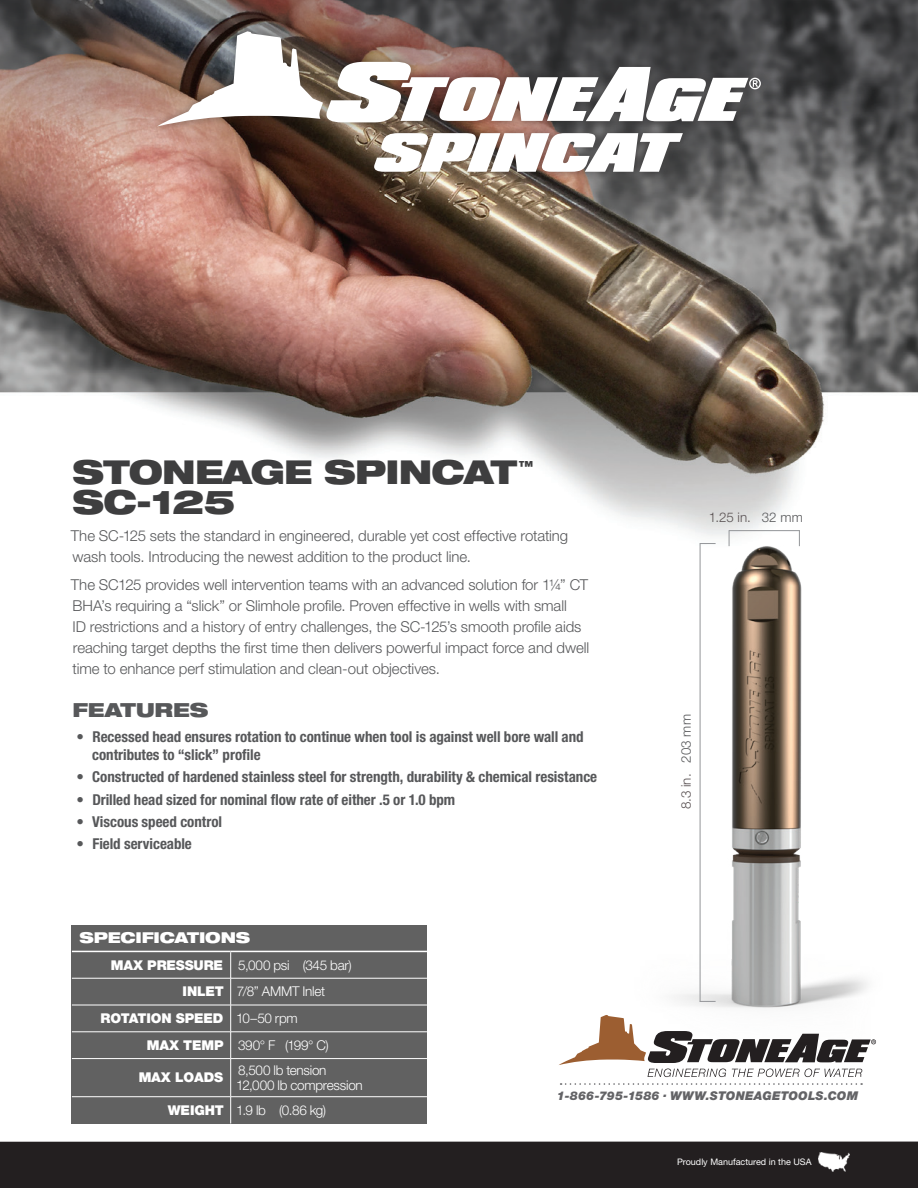
<style>
.page{position:relative;width:918px;height:1188px;background:#fff}
.page>*{position:absolute;margin:0;border:0;box-sizing:border-box;transform-origin:0 0}
.t1{font:900 expanded 33px "Helvetica Neue LT Std";letter-spacing:-.025em;color:#3e3e3f}
.t2{font:900 expanded 19.5px "Helvetica Neue LT Std";letter-spacing:-.005em;color:#57585a}
.t3{font:300 15px/21px "Helvetica Neue LT Std";letter-spacing:-.005em;color:#57585a}
.t4{font:700 condensed 15px/18px "Helvetica Neue LT Std";letter-spacing:-.005em;color:#57585a}
.t5{font:900 expanded 15px "Helvetica Neue LT Std";letter-spacing:-.01em;color:#fff}
.t6{font:900 expanded 13.95px "Helvetica Neue LT Std";color:#3e3e3f}
.t7{font:300 13.5px/15px "Helvetica Neue LT Std";letter-spacing:-.02em;color:#fff}
.t8{font:900 13.5px "Helvetica Neue LT Std";letter-spacing:-.01em;color:#fff}
.t9{font:300 13.35px "Helvetica Neue LT Std";letter-spacing:.01em;color:#5a5253}
.t10{font:italic 900 12.15px "Helvetica Neue LT Std";letter-spacing:.005em;color:#636366}
.t11{font:9px "Helvetica Neue LT Std";color:#fff}
.s1{color:#57585a}
.s2{font-weight:900}
.s3{font-weight:300}
</style>
<div class="page">
<img style="left:0;top:318px;width:918px;height:196px">
<div style="left:0;top:1142px;width:918px;height:46px;background:#231f20"></div>
<svg style="left:559px;top:1015px;width:60px;height:50px"></svg>
<svg style="left:561px;top:1083px;width:58px;height:2px"></svg>
<img style="left:819px;top:1153px;width:31px;height:19px">
<img style="left:619px;top:505px;width:272px;height:580px">
<svg style="left:700px;top:543px;width:16px;height:1px"></svg>
<svg style="left:701px;top:1001px;width:15px;height:1px"></svg>
<hr style="left:700px;top:544px;width:1px;height:458px;background:#939598">
<svg style="left:799px;top:531px;width:1px;height:15px"></svg>
<svg style="left:729px;top:531px;width:1px;height:15px"></svg>
<hr style="left:729px;top:530px;width:71px;height:1px;background:#939598">
<div style="left:72px;top:925px;width:355px;height:199px;background:#616161"></div>
<hr style="left:72px;top:978px;width:159px;height:1px;background:#fff">
<hr style="left:231px;top:978px;width:196px;height:1px;background:#fff">
<hr style="left:72px;top:1005px;width:159px;height:1px;background:#fff">
<hr style="left:231px;top:1005px;width:196px;height:1px;background:#fff">
<hr style="left:72px;top:1032px;width:159px;height:1px;background:#fff">
<hr style="left:231px;top:1032px;width:196px;height:1px;background:#fff">
<svg style="left:230px;top:952px;width:1px;height:106px"></svg>
<hr style="left:72px;top:1058px;width:159px;height:1px;background:#fff">
<hr style="left:231px;top:1058px;width:196px;height:1px;background:#fff">
<hr style="left:230px;top:1059px;width:1px;height:38px;background:#fff">
<svg style="left:230px;top:1097px;width:1px;height:27px"></svg>
<hr style="left:72px;top:951px;width:159px;height:1px;background:#fff">
<hr style="left:231px;top:951px;width:196px;height:1px;background:#fff">
<hr style="left:72px;top:1096px;width:159px;height:1px;background:#fff">
<hr style="left:231px;top:1096px;width:196px;height:1px;background:#fff">
<img style="left:0;top:0;width:918px;height:318px">
<div style="left:151px;top:24px;width:618px;height:156px;background:#231f20;opacity:.42"></div>
<svg style="left:157px;top:31px;width:604px;height:95px"></svg>
<svg style="left:374px;top:133px;width:309px;height:39px"></svg>
<h1 class="t1" style="left:72px;top:450px;width:446px">STONEAGE SPINCAT</h1>
<p class="t6" style="left:519px;top:457px;width:15px">™</p>
<h1 class="t1" style="left:72px;top:480px;width:164px">SC-125</h1>
<p class="t3" style="left:71px;top:525px;width:499px">The SC-125 sets the standard in engineered, durable yet cost effective rotating wash tools. Introducing the newest addition to the product line.</p>
<p class="t3" style="left:71px;top:574px;width:520px">The SC125 provides well intervention teams with an advanced solution for 1¼” CT BHA’s requiring a “slick” or Slimhole profile. Proven effective in wells with small<br>ID restrictions and a history of entry challenges, the SC-125’s smooth profile aids reaching target depths the first time then delivers powerful impact force and dwell time to enhance perf stimulation and clean-out objectives.</p>
<h2 class="t2" style="left:72px;top:697px;width:138px">FEATURES</h2>
<p class="t4" style="left:92px;top:727px;width:493px;text-indent:-16px">• Recessed head ensures rotation to continue when tool is against well bore wall and contributes to “slick” profile</p>
<p class="t4" style="left:76px;top:768px;width:522px">• Constructed of hardened stainless steel for strength, durability &amp; chemical resistance</p>
<p class="t4" style="left:76px;top:790px;width:380px">• Drilled head sized for nominal flow rate of either .5 or 1.0 bpm</p>
<p class="t4" style="left:76px;top:812px;width:147px">• Viscous speed control</p>
<p class="t4" style="left:76px;top:835px;width:117px">• Field serviceable</p>
<p class="t9" style="left:709px;top:509px;width:95px">1.25 in. <span class="s1">32 mm</span></p>
<p class="t9" style="left:678px;top:809px;width:97px;rotate:-90deg">8.3 in. <span class="s1">203 mm</span></p>
<p class="t5" style="left:79px;top:928px;width:172px">SPECIFICATIONS</p>
<p class="t7" style="left:111px;top:957px;width:242px"><span class="s2">MAX PRESSURE</span> 5,000 psi (345 bar)</p>
<p class="t7" style="left:183px;top:984px;width:144px"><span class="s2">INLET</span> 7/8” AMMT Inlet</p>
<p class="t8" style="left:100px;top:1010px;width:199px">ROTATION SPEED <span class="s3">10–50 rpm</span></p>
<p class="t7" style="left:147px;top:1037px;width:184px"><span class="s2">MAX TEMP</span> 390° F (199° C)</p>
<p class="t8" style="left:139px;top:1070px;width:86px">MAX LOADS</p>
<p class="t7" style="left:236px;top:1062px;width:128px">8,500 lb tension<br>12,000 lb compression</p>
<p class="t7" style="left:168px;top:1102px;width:160px"><span class="s2">WEIGHT</span> 1.9 lb (0.86 kg)</p>
<p class="t10" style="left:557px;top:1089px;width:303px">1-866-795-1586 . WWW.STONEAGETOOLS.COM</p>
<p class="t11" style="left:677px;top:1157px;width:136px">Proudly Manufactured in the USA</p>
</div>
